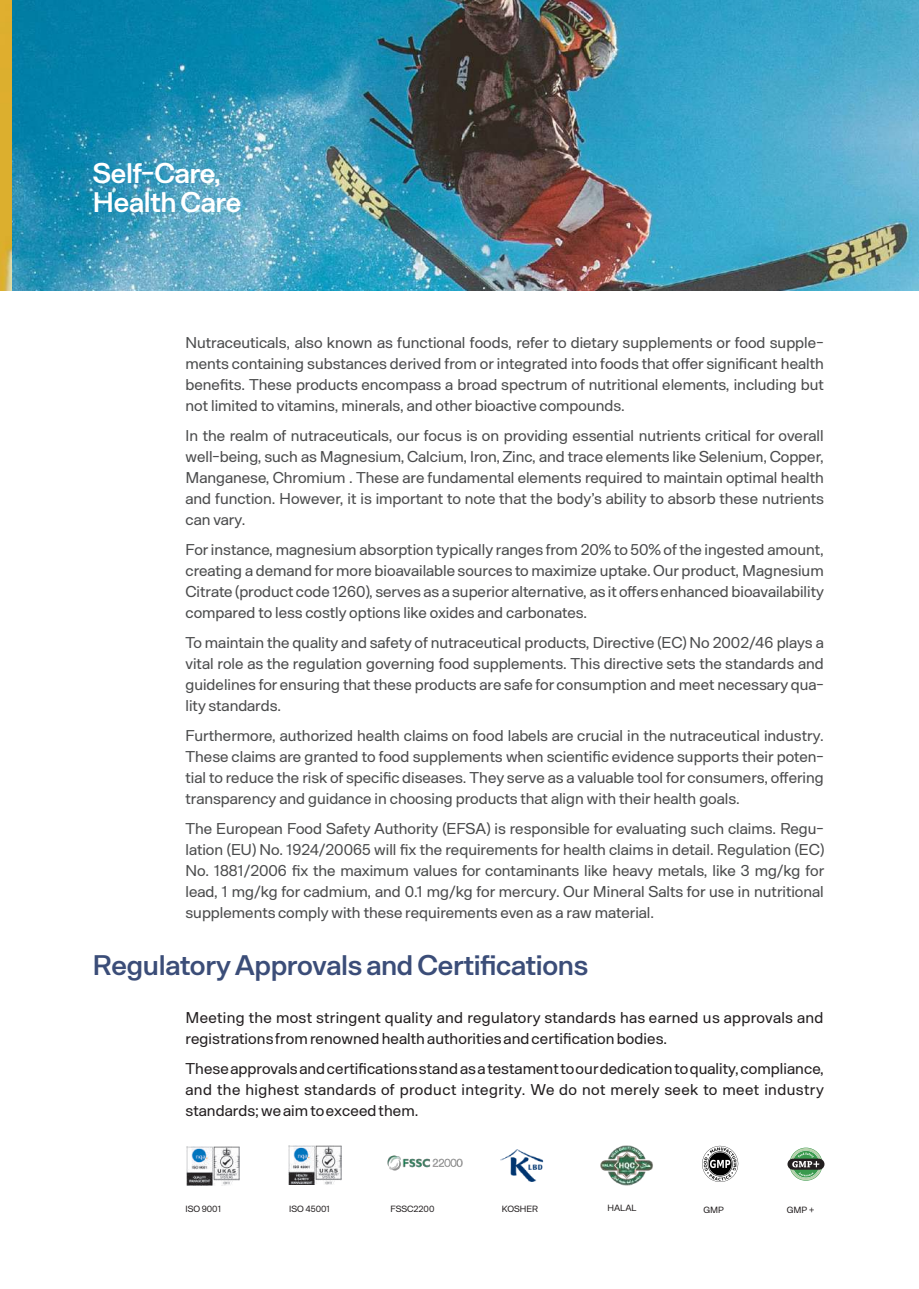
<style>
.page{position:relative;width:919px;height:1289px;background:#fff}
.page>*{position:absolute;margin:0;border:0;box-sizing:border-box;transform-origin:0 0}
.t1{font:600 28.5px "Arbeit";letter-spacing:-.01em;color:#3b4d78}
.t2{font:600 28.5px/28.5px "Arbeit";letter-spacing:-.01em;color:#fff}
.t3{font:15.75px/21px "Arbeit";color:#4b4c4d;text-align:justify}
.t4{font:15.75px/21px "Arbeit";letter-spacing:.015em;color:#231f20}
.t5{font:9.15px "Arbeit";color:#231f20}
</style>
<div class="page">
<img style="left:0;top:0;width:13px;height:291px">
<img style="left:13px;top:0;width:905px;height:291px">
<img style="left:186px;top:1146px;width:53px;height:39px">
<img style="left:289px;top:1145px;width:52px;height:39px">
<img style="left:387px;top:1155px;width:76px;height:16px">
<img style="left:600px;top:1145px;width:53px;height:40px">
<img style="left:500px;top:1149px;width:44px;height:32px">
<svg style="left:702px;top:1145px;width:36px;height:37px"></svg>
<svg style="left:787px;top:1158px;width:37px;height:11px"></svg>
<svg style="left:789px;top:1147px;width:33px;height:33px"></svg>
<h1 class="t2" style="left:93px;top:160px;width:150px">Self-Care,<br>Health Care</h1>
<p class="t3" style="left:185px;top:332px;width:639px">Nutraceuticals, also known as functional foods, refer to dietary supplements or food supple&shy;ments containing substances derived from or integrated into foods that offer significant health benefits. These products encompass a broad spectrum of nutritional elements, including but not limited to vitamins, minerals, and other bioactive compounds.</p>
<p class="t3" style="left:185px;top:425px;width:640px">In the realm of nutraceuticals, our focus is on providing essential nutrients critical for overall well-being, such as Magnesium, Calcium, Iron, Zinc, and trace elements like Selenium, Copper, Manganese, Chromium . These are fundamental elements required to maintain optimal health and function. However, it is important to note that the body’s ability to absorb these nutrients can vary.</p>
<p class="t3" style="left:185px;top:539px;width:640px">For instance, magnesium absorption typically ranges from 20% to 50% of the ingested amount, creating a demand for more bioavailable sources to maximize uptake. Our product, Magnesium Citrate (product code 1260), serves as a superior alternative, as it offers enhanced bioavailability compared to less costly options like oxides and carbonates.</p>
<p class="t3" style="left:185px;top:632px;width:639px">To maintain the quality and safety of nutraceutical products, Directive (EC) No 2002/46 plays a vital role as the regulation governing food supplements. This directive sets the standards and guidelines for ensuring that these products are safe for consumption and meet necessary qua&shy;lity standards.</p>
<p class="t3" style="left:185px;top:725px;width:639px">Furthermore, authorized health claims on food labels are crucial in the nutraceutical industry.<br>These claims are granted to food supplements when scientific evidence supports their poten&shy;tial to reduce the risk of specific diseases. They serve as a valuable tool for consumers, offering transparency and guidance in choosing products that align with their health goals.</p>
<p class="t3" style="left:185px;top:818px;width:640px">The European Food Safety Authority (EFSA) is responsible for evaluating such claims. Regu&shy;lation (EU) No. 1924/20065 will fix the requirements for health claims in detail. Regulation (EC)<br>No. 1881/2006 fix the maximum values for contaminants like heavy metals, like 3 mg/kg for lead, 1 mg/kg for cadmium, and 0.1 mg/kg for mercury. Our Mineral Salts for use in nutritional supplements comply with these requirements even as a raw material.</p>
<h1 class="t1" style="left:93px;top:947px;width:496px">Regulatory Approvals and Certifications</h1>
<p class="t4" style="left:185px;top:1007px;width:639px">Meeting the most stringent quality and regulatory standards has earned us approvals and registrations from renowned health authorities and certification bodies.</p>
<p class="t4" style="left:185px;top:1058px;width:640px;text-align:justify">These approvals and certifications stand as a testament to our dedication to quality, compliance, and the highest standards of product integrity. We do not merely seek to meet industry standards; we aim to exceed them.</p>
<p class="t5" style="left:185px;top:1203px;width:37px">ISO 9001</p>
<p class="t5" style="left:289px;top:1203px;width:42px">ISO 45001</p>
<p class="t5" style="left:390px;top:1203px;width:45px">FSSC2200</p>
<p class="t5" style="left:502px;top:1203px;width:38px">KOSHER</p>
<p class="t5" style="left:607px;top:1202px;width:31px">HALAL</p>
<p class="t5" style="left:703px;top:1203px;width:22px">GMP</p>
<p class="t5" style="left:786px;top:1203px;width:29px">GMP +</p>
</div>
